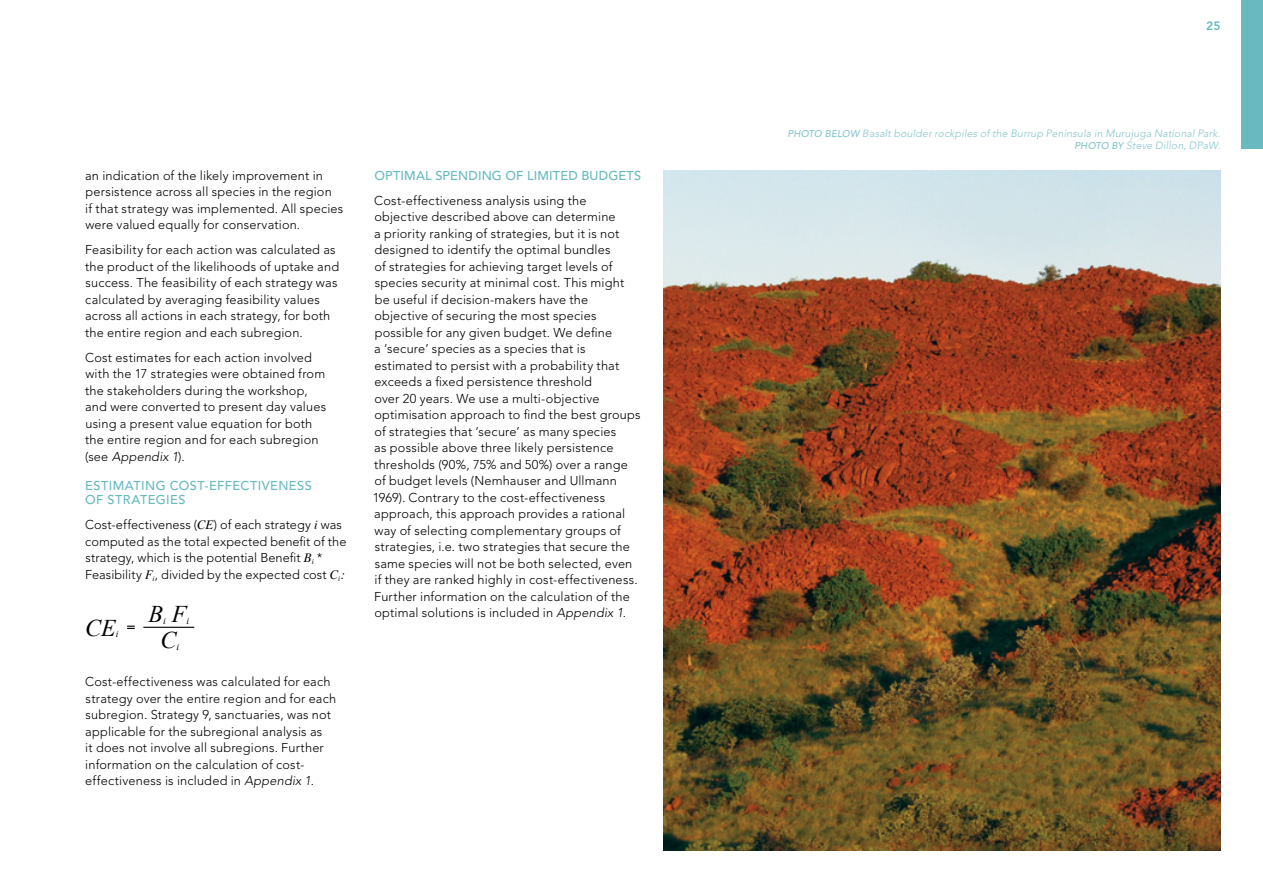
<style>
.page{position:relative;width:1263px;height:893px;background:#fff}
.page>*{position:absolute;margin:0;border:0;box-sizing:border-box;transform-origin:0 0}
.t1{font:italic 24px "Times New Roman";color:#000}
.t2{font:300 12.75px/16.5px "Avenir LT Std";letter-spacing:.015em;color:#000}
.t3{font:500 12.75px "Avenir LT Std";letter-spacing:.02em;color:#68bac0}
.t4{font:800 12px "Avenir LT Std";color:#68bac0}
.t5{font:italic 300 10.5px/12px "Avenir LT Std";letter-spacing:.015em;color:#85c5ca;text-align:right}
.t6{font:italic 9.9px "Times New Roman";color:#000}
.s1{font-style:italic}
.s2{font-family:"Avenir"}
.s3{font-weight:500;color:#68bac0}
.s4{font-family:"Times";font-weight:400;font-style:italic}
.s5{font-family:"Avenir";font-weight:500;font-size:9.75px}
</style>
<div class="page">
<div style="left:1242px;top:0;width:21px;height:149px;background:#68bac0"></div>
<svg style="left:127px;top:626px;width:8px;height:3px"></svg>
<hr style="left:143px;top:627px;width:51px;height:1px;background:#000">
<img style="left:663px;top:170px;width:557px;height:680px">
<p class="t2" style="left:85px;top:167px;width:260px">an indication of the likely improvement in persistence across all species in the region<br>if that strategy was implemented. All species were valued equally for conservation.</p>
<p class="t2" style="left:85px;top:242px;width:255px">Feasibility for each action was calculated as the product of the likelihoods of uptake and success. The feasibility of each strategy was calculated by averaging feasibility values across all actions in each strategy, for both the entire region and each subregion.</p>
<p class="t2" style="left:85px;top:349px;width:243px">Cost estimates for each action involved with the 17 strategies were obtained from the stakeholders during the workshop, and were converted to present day values using a present value equation for both the entire region and for each subregion (see <span class="s1">Appendix 1</span><span class="s2">)</span>.</p>
<p class="t3" style="left:85px;top:478px;width:95px">ESTI MATIN G COS</p>
<p class="t3" style="left:197px;top:478px;width:108px">T-EFFECTIVEN ESS</p>
<p class="t2" style="left:85px;top:487px;width:258px;line-height:25px"><span class="s3">O F STRATEGI ES<br></span>Cost-effectiveness (<span class="s4">CE</span><span class="s2">)</span> of each strategy <span class="s4">i</span> was</p>
<p class="t2" style="left:85px;top:533px;width:263px">computed as the total expected benefit of the strategy, which is the potential Benefit <span class="s4">B</span><sub>i</sub> *<br>Feasibility <span class="s4">F</span><sub>i</sub>, divided by the expected cost <span class="s4">C</span><sub>i</sub><span class="s4">:</span></p>
<h1 class="t1" style="left:148px;top:597px;width:40px">B F</h1>
<p class="t6" style="left:163px;top:613px;width:4px">i</p>
<p class="t6" style="left:186px;top:613px;width:4px">i</p>
<h1 class="t1" style="left:85px;top:611px;width:32px">CE</h1>
<p class="t6" style="left:116px;top:627px;width:4px">i</p>
<h1 class="t1" style="left:161px;top:623px;width:17px">C</h1>
<p class="t6" style="left:177px;top:639px;width:4px">i</p>
<p class="t2" style="left:85px;top:674px;width:253px">Cost-effectiveness was calculated for each strategy over the entire region and for each subregion. Strategy 9, sanctuaries, was not applicable for the subregional analysis as<br>it does not involve all subregions. Further information on the calculation of cost&shy;effectiveness is included in <span class="s1">Appendix 1</span>.</p>
<p class="t3" style="left:374px;top:168px;width:93px">OPTI MAL SPENDIN</p>
<p class="t3" style="left:492px;top:168px;width:149px">G OF LI MITED BUDGETS</p>
<p class="t2" style="left:373px;top:192px;width:269px">Cost-effectiveness analysis using the objective described above can determine<br>a priority ranking of strategies, but it is not designed to identify the optimal bundles<br>of strategies for achieving target levels of species security at minimal cost. This might<br>be useful if decision-makers have the objective of securing the most species possible for any given budget. We define<br>a ‘secure’ species as a species that is estimated to persist with a probability that exceeds a fixed persistence threshold<br>over 20 years. We use a multi-objective optimisation approach to find the best groups of strategies that ‘secure’ as many species<br>as possible above three likely persistence thresholds (90%, 75% and 50%<span class="s2">)</span> over a range of budget levels (Nemhauser and Ullmann 1969<span class="s2">)</span>. Contrary to the cost-effectiveness approach, this approach provides a rational way of selecting complementary groups of strategies, i.e. two strategies that secure the same species will not be both selected, even if they are ranked highly in cost-effectiveness.<br>Further information on the calculation of the optimal solutions is included in <span class="s1">Appendix 1</span>.</p>
<p class="t4" style="left:1206px;top:19px;width:16px">25</p>
<p class="t5" style="left:787px;top:127px;width:434px"><span class="s5">PHOTO BELOW</span> Basalt boulder rockpiles of the Burrup Peninsula in Murujuga National Park.<br><span class="s5">PHOTO BY</span> Steve Dillon, DPaW.</p>
</div>
